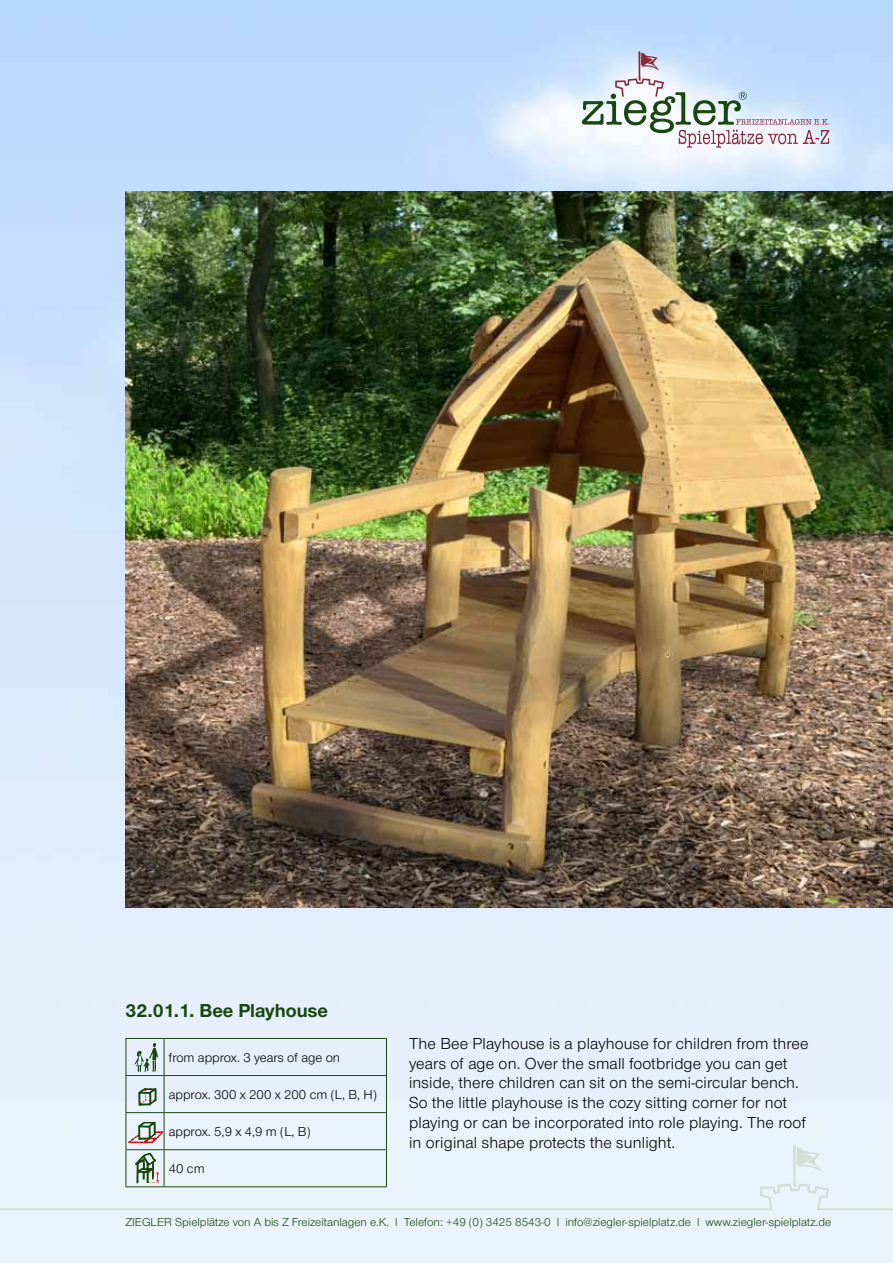
<style>
.page{position:relative;width:893px;height:1263px;background:#fff}
.page>*{position:absolute;margin:0;border:0;box-sizing:border-box;transform-origin:0 0}
.t1{font:700 19.5px "Nimbus San Nov";color:#18470f}
.t2{font:16.5px/19.8px "Nimbus San Nov";letter-spacing:.01em;color:#000}
.t3{font:13.5px "Nimbus San Nov";color:#000}
.t4{font:12px "Nimbus San Nov";color:#18470f}
</style>
<div class="page">
<img style="left:0;top:0;width:893px;height:1263px">
<svg style="left:582px;top:50px;width:247px;height:98px"></svg>
<div style="left:0;top:1143px;width:893px;height:67px;background:#eaf3fa"></div>
<hr style="left:164px;top:1039px;width:1px;height:36px;background:#18470f">
<hr style="left:164px;top:1076px;width:1px;height:36px;background:#18470f">
<hr style="left:164px;top:1113px;width:1px;height:36px;background:#18470f">
<hr style="left:164px;top:1150px;width:1px;height:36px;background:#18470f">
<hr style="left:125px;top:1038px;width:39px;height:1px;background:#18470f">
<hr style="left:125px;top:1039px;width:1px;height:36px;background:#18470f">
<hr style="left:164px;top:1038px;width:223px;height:1px;background:#18470f">
<hr style="left:386px;top:1039px;width:1px;height:36px;background:#18470f">
<hr style="left:125px;top:1075px;width:39px;height:1px;background:#18470f">
<hr style="left:125px;top:1076px;width:1px;height:36px;background:#18470f">
<hr style="left:164px;top:1075px;width:223px;height:1px;background:#18470f">
<hr style="left:386px;top:1076px;width:1px;height:36px;background:#18470f">
<hr style="left:125px;top:1112px;width:39px;height:1px;background:#18470f">
<hr style="left:125px;top:1113px;width:1px;height:36px;background:#18470f">
<hr style="left:164px;top:1112px;width:223px;height:1px;background:#18470f">
<hr style="left:386px;top:1113px;width:1px;height:36px;background:#18470f">
<hr style="left:125px;top:1149px;width:39px;height:1px;background:#18470f">
<hr style="left:125px;top:1150px;width:1px;height:36px;background:#18470f">
<hr style="left:164px;top:1149px;width:223px;height:1px;background:#18470f">
<hr style="left:386px;top:1150px;width:1px;height:36px;background:#18470f">
<hr style="left:125px;top:1186px;width:39px;height:1px;background:#18470f">
<hr style="left:164px;top:1186px;width:223px;height:1px;background:#18470f">
<svg style="left:135px;top:1152px;width:24px;height:31px"></svg>
<svg style="left:139px;top:1088px;width:18px;height:24px"></svg>
<svg style="left:128px;top:1122px;width:35px;height:21px"></svg>
<svg style="left:135px;top:1043px;width:23px;height:29px"></svg>
<img style="left:125px;top:191px;width:768px;height:717px">
<p class="t1" style="left:125px;top:999px;width:204px">32.01.1. Bee Playhouse</p>
<p class="t3" style="left:169px;top:1049px;width:173px">from approx. 3 years of age on</p>
<p class="t3" style="left:169px;top:1086px;width:210px">approx. 300 x 200 x 200 cm (L, B, H)</p>
<p class="t3" style="left:169px;top:1123px;width:143px">approx. 5,9 x 4,9 m (L, B)</p>
<p class="t3" style="left:169px;top:1161px;width:37px">40 cm</p>
<p class="t2" style="left:409px;top:1033px;width:401px">The Bee Playhouse is a playhouse for children from three years of age on. Over the small footbridge you can get inside, there children can sit on the semi-circular bench.<br>So the little playhouse is the cozy sitting corner for not playing or can be incorporated into role playing. The roof in original shape protects the sunlight.</p>
<p class="t4" style="left:125px;top:1215px;width:707px">ZIEGLER Spielplätze von A bis Z Freizeitanlagen e.K. l Telefon: +49 (0) 3425 8543-0 l info@ziegler-spielplatz.de l www.ziegler-spielplatz.de</p>
</div>
